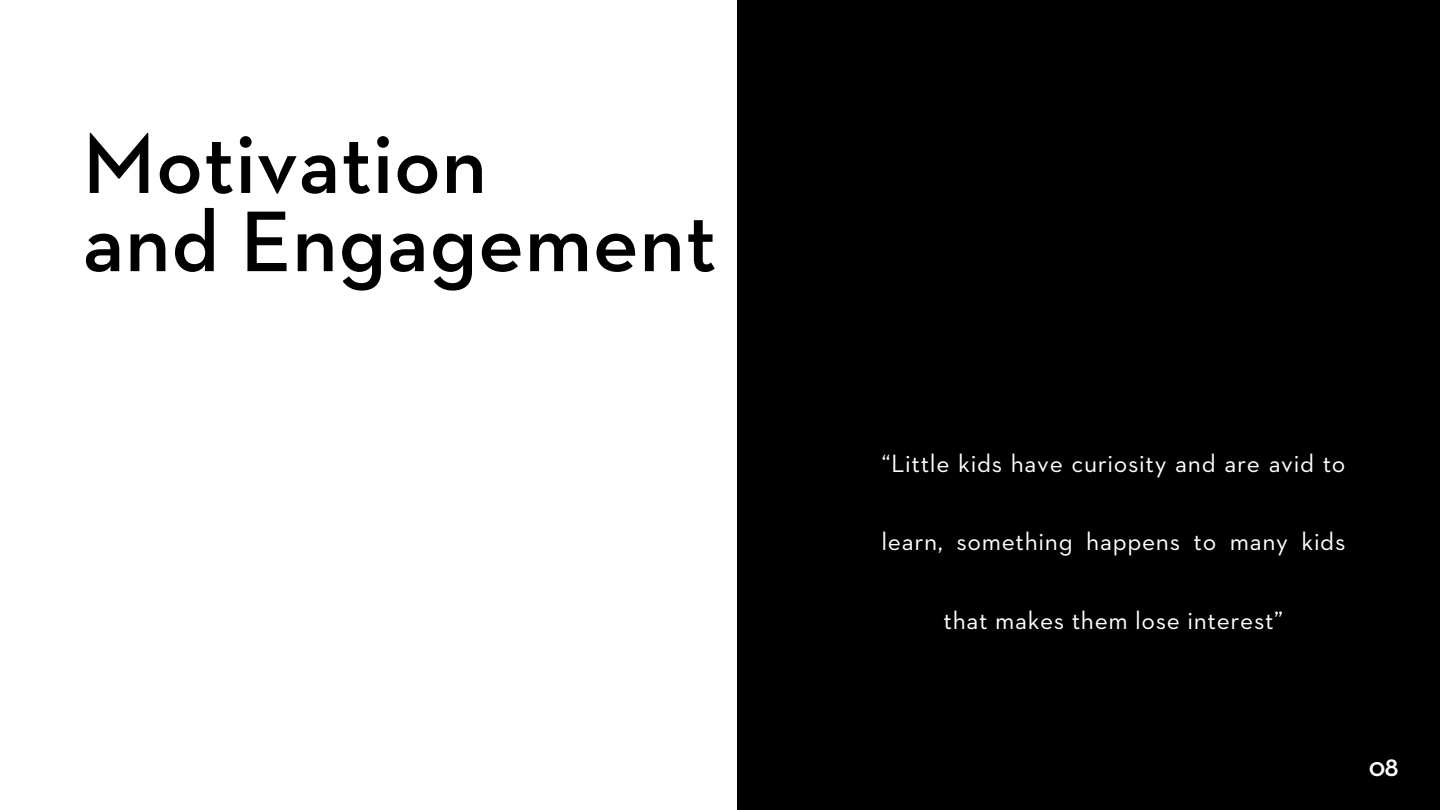
<style>
.page{position:relative;width:1440px;height:810px;background:#fff}
.page>*{position:absolute;margin:0;border:0;box-sizing:border-box;transform-origin:0 0}
.t1{font:600 87.6px/78.2px "Neutraface 2 Text";letter-spacing:.005em;color:#000}
.t2{font:600 27px "Neutraface 2 Text";color:#fff}
.t3{font:25.5px "Neutraface 2 Text";letter-spacing:.025em;color:#fff}
</style>
<div class="page">
<div style="left:738px;top:0;width:702px;height:810px;background:#000"></div>
<h1 class="t1" style="left:83px;top:123px;width:636px">Motivation<br>and Engagement</h1>
<p class="t3" style="left:882px;top:448px;width:466px">“Little kids have curiosity and are avid to</p>
<p class="t3" style="left:882px;top:526px;width:465px">learn, something happens to many kids</p>
<p class="t3" style="left:944px;top:604px;width:341px">that makes them lose interest”</p>
<p class="t2" style="left:1369px;top:750px;width:32px">08</p>
</div>
